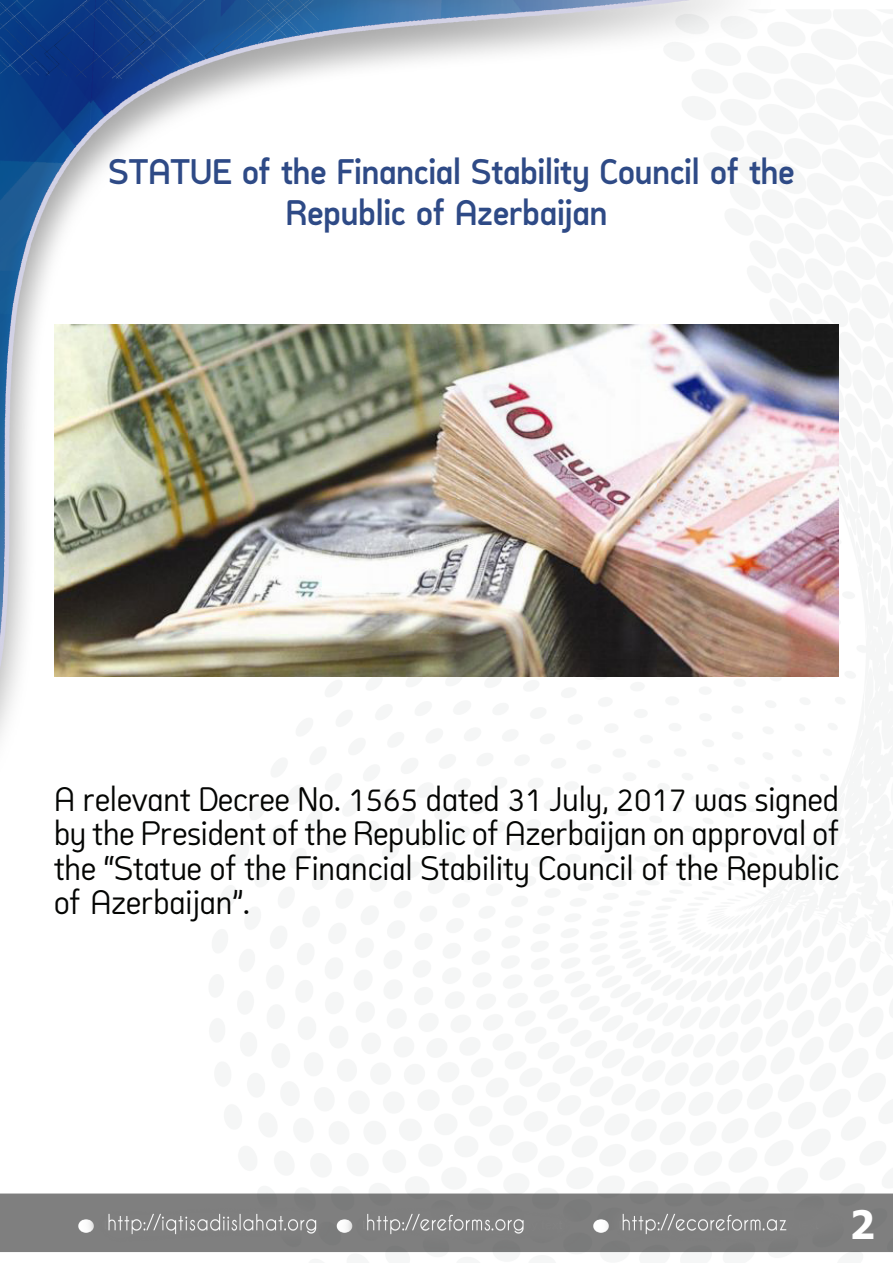
<style>
.page{position:relative;width:893px;height:1263px;background:#fff}
.page>*{position:absolute;margin:0;border:0;box-sizing:border-box;transform-origin:0 0}
.t1{font:700 39px "Tahoma";color:#fff}
.t2{font:700 34.5px/40.5px "Arch";color:#2e4a86;text-align:center}
.t3{font:33px/34.5px "Arch";color:#040503;text-align:justify}
</style>
<div class="page">
<img style="left:0;top:0;width:893px;height:1253px">
<img style="left:55px;top:324px;width:783px;height:352px">
<p class="t2" style="left:109px;top:151px;width:687px">STATUE of the Financial Stability Council of the<br>Republic of Azerbaijan</p>
<p class="t3" style="left:54px;top:781px;width:786px">A relevant Decree No. 1565 dated 31 July, 2017 was signed by the President of the Republic of Azerbaijan on approval of the “Statue of the Financial Stability Council of the Republic of Azerbaijan”.</p>
<p class="t1" style="left:850px;top:1197px;width:26px">2</p>
</div>
